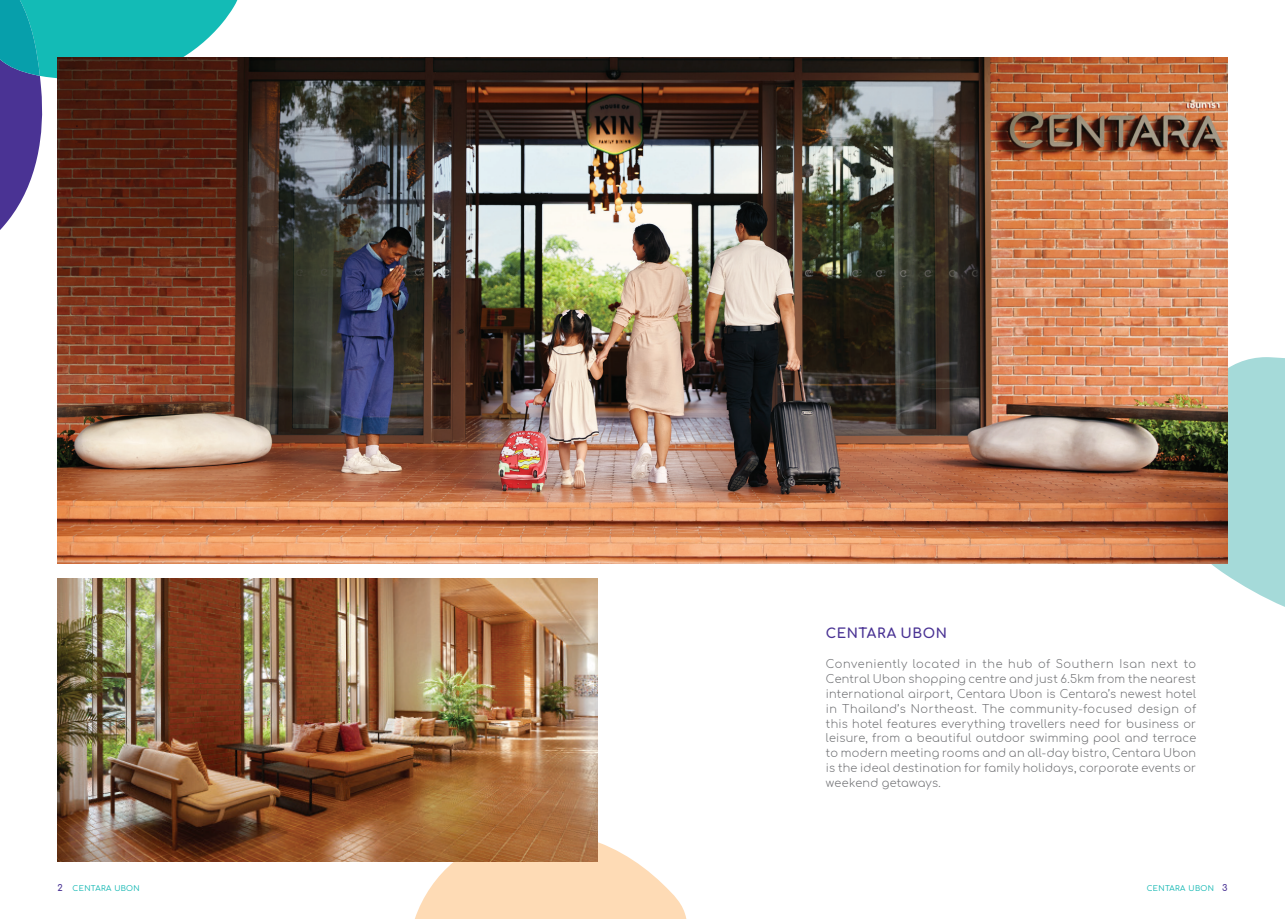
<style>
.page{position:relative;width:1285px;height:919px;background:#fff}
.page>*{position:absolute;margin:0;border:0;box-sizing:border-box;transform-origin:0 0}
.t1{font:700 13.5px "Comfortaa";letter-spacing:.04em;color:#4a3394}
.t2{font:300 11.25px/14.9px "Comfortaa";letter-spacing:.02em;color:#6c6d70;text-align:justify}
.t3{font:7.5px "Comfortaa";letter-spacing:.05em;color:#00b2ad}
.s1{font-weight:700;font-size:9px;color:#4a3394}
</style>
<div class="page">
<svg style="left:0;top:0;width:237px;height:230px"></svg>
<svg style="left:414px;top:831px;width:272px;height:87px"></svg>
<svg style="left:1179px;top:357px;width:105px;height:250px"></svg>
<img style="left:57px;top:578px;width:540px;height:283px">
<img style="left:57px;top:57px;width:1170px;height:506px">
<p class="t1" style="left:825px;top:621px;width:122px">CENTARA UBON</p>
<p class="t2" style="left:825px;top:654px;width:371px">Conveniently located in the hub of Southern Isan next to Central Ubon shopping centre and just 6.5km from the nearest international airport, Centara Ubon is Centara’s newest hotel in Thailand’s Northeast. The community-focused design of this hotel features everything travellers need for business or leisure, from a beautiful outdoor swimming pool and terrace to modern meeting rooms and an all-day bistro, Centara Ubon is the ideal destination for family holidays, corporate events or weekend getaways.</p>
<p class="t3" style="left:57px;top:881px;width:84px"><span class="s1">2</span> CENTARA UBON</p>
<p class="t3" style="left:1146px;top:881px;width:82px">CENTARA UBON <span class="s1">3</span></p>
</div>
